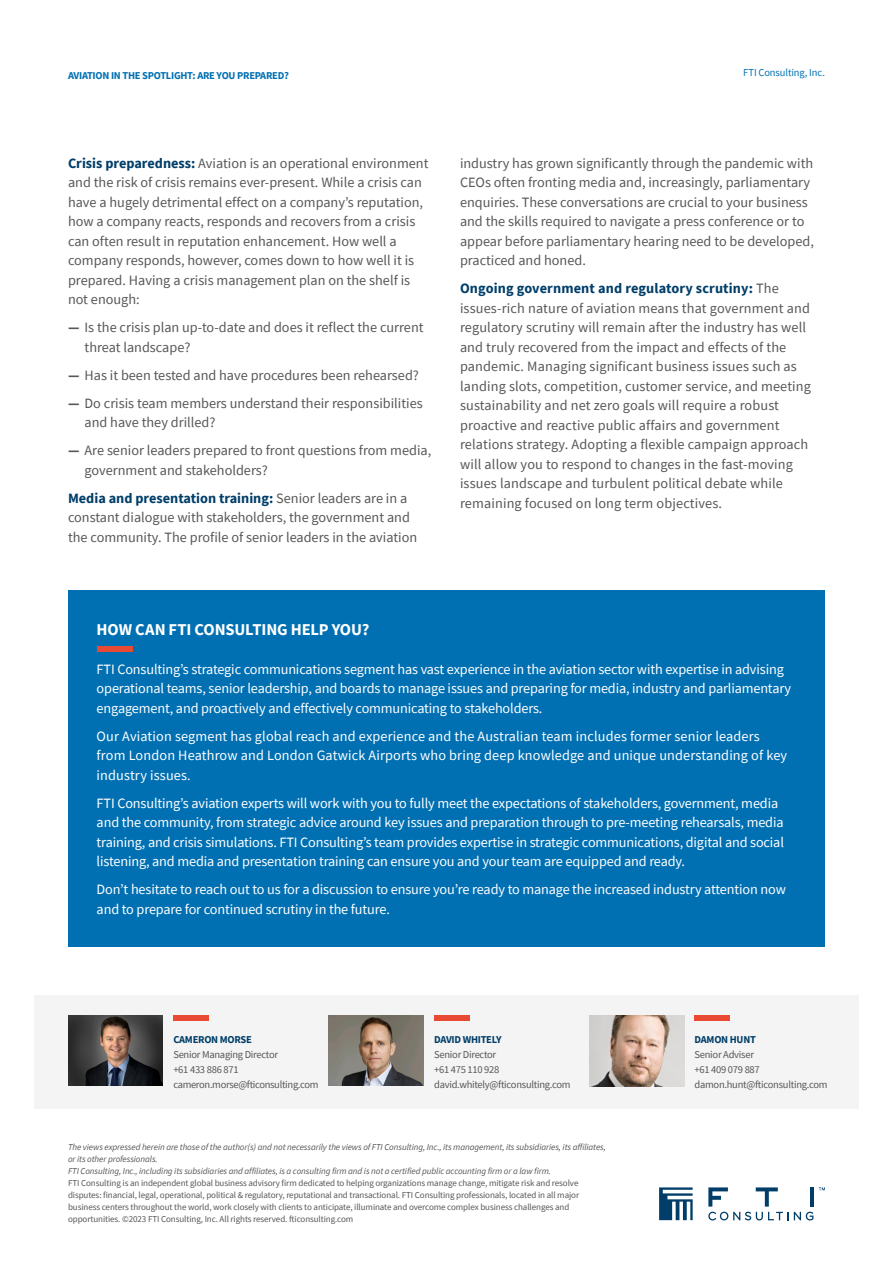
<style>
.page{position:relative;width:893px;height:1263px;background:#fff}
.page>*{position:absolute;margin:0;border:0;box-sizing:border-box;transform-origin:0 0}
.t1{font:700 16.5px "Source Sans Pro";letter-spacing:-.01em;color:#fff}
.t2{font:14.25px/19.5px "Source Sans Pro";color:#575756}
.t3{font:14.25px/19.5px "Source Sans Pro";letter-spacing:-.01em;color:#fff}
.t4{font:14.25px/19.5px "Source Sans Pro";letter-spacing:.01em;color:#fff}
.t5{font:10.5px/15px "Source Sans Pro";letter-spacing:-.025em;color:#575756}
.t6{font:700 10.5px "Source Sans Pro";letter-spacing:-.025em;color:#0070b3}
.t7{font:700 10.5px "Source Sans Pro";letter-spacing:-.025em;color:#003e69}
.t8{font:10.5px "Source Sans Pro";letter-spacing:-.01em;color:#0070b3}
.t9{font:9px/12px "Source Sans Pro";letter-spacing:-.01em;color:#575756}
.t10{font:italic 9px/12px "Source Sans Pro";letter-spacing:-.01em;color:#575756}
.s1{font-weight:700;color:#003e69}
.s2{font-weight:700}
</style>
<div class="page">
<svg style="left:659px;top:1187px;width:34px;height:33px"></svg>
<svg style="left:708px;top:1212px;width:105px;height:8px"></svg>
<svg style="left:819px;top:1187px;width:6px;height:3px"></svg>
<svg style="left:756px;top:1187px;width:22px;height:19px"></svg>
<hr style="left:810px;top:1187px;width:4px;height:19px;background:#003e69">
<svg style="left:708px;top:1187px;width:20px;height:19px"></svg>
<div style="left:34px;top:995px;width:825px;height:113px;background:#f4f4f4"></div>
<img style="left:329px;top:1015px;width:95px;height:70px">
<div style="left:68px;top:590px;width:757px;height:356px;background:#0070b3"></div>
<div style="left:97px;top:647px;width:35px;height:5px;background:#e94a34"></div>
<div style="left:173px;top:1016px;width:36px;height:5px;background:#e94a34"></div>
<div style="left:434px;top:1016px;width:36px;height:5px;background:#e94a34"></div>
<div style="left:694px;top:1016px;width:36px;height:5px;background:#e94a34"></div>
<img style="left:68px;top:1015px;width:95px;height:70px">
<img style="left:590px;top:1015px;width:94px;height:71px">
<p class="t6" style="left:68px;top:68px;width:222px">AVIATION IN THE SPOTLIGHT: ARE YOU PREPARED?</p>
<p class="t8" style="left:743px;top:66px;width:83px">FTI Consulting, Inc.</p>
<p class="t2" style="left:68px;top:153px;width:362px"><span class="s1">Crisis preparedness:</span> Aviation is an operational environment and the risk of crisis remains ever-present. While a crisis can have a hugely detrimental effect on a company’s reputation, how a company reacts, responds and recovers from a crisis can often result in reputation enhancement. How well a company responds, however, comes down to how well it is prepared. Having a crisis management plan on the shelf is not enough:</p>
<p class="t2" style="left:85px;top:318px;width:341px;text-indent:-17px"><span class="s2">—</span> Is the crisis plan up-to-date and does it reflect the current threat landscape?</p>
<p class="t2" style="left:68px;top:365px;width:352px"><span class="s2">—</span> Has it been tested and have procedures been rehearsed?</p>
<p class="t2" style="left:85px;top:393px;width:340px;text-indent:-17px"><span class="s2">—</span> Do crisis team members understand their responsibilities and have they drilled?</p>
<p class="t2" style="left:85px;top:441px;width:348px;text-indent:-17px"><span class="s2">—</span> Are senior leaders prepared to front questions from media, government and stakeholders?</p>
<p class="t2" style="left:68px;top:488px;width:351px"><span class="s1">Media and presentation training:</span> Senior leaders are in a constant dialogue with stakeholders, the government and the community. The profile of senior leaders in the aviation</p>
<p class="t2" style="left:460px;top:153px;width:355px">industry has grown significantly through the pandemic with CEOs often fronting media and, increasingly, parliamentary enquiries. These conversations are crucial to your business and the skills required to navigate a press conference or to appear before parliamentary hearing need to be developed, practiced and honed.</p>
<p class="t2" style="left:460px;top:278px;width:353px"><span class="s1">Ongoing government and regulatory scrutiny:</span> The issues-rich nature of aviation means that government and regulatory scrutiny will remain after the industry has well and truly recovered from the impact and effects of the pandemic. Managing significant business issues such as landing slots, competition, customer service, and meeting sustainability and net zero goals will require a robust proactive and reactive public affairs and government relations strategy. Adopting a flexible campaign approach will allow you to respond to changes in the fast-moving issues landscape and turbulent political debate while remaining focused on long term objectives.</p>
<p class="t1" style="left:97px;top:618px;width:274px">HOW CAN FTI CONSULTING HELP YOU?</p>
<p class="t3" style="left:97px;top:659px;width:696px">FTI Consulting’s strategic communications segment has vast experience in the aviation sector with expertise in advising operational teams, senior leadership, and boards to manage issues and preparing for media, industry and parliamentary engagement, and proactively and effectively communicating to stakeholders.</p>
<p class="t4" style="left:97px;top:726px;width:692px">Our Aviation segment has global reach and experience and the Australian team includes former senior leaders from London Heathrow and London Gatwick Airports who bring deep knowledge and unique understanding of key industry issues.</p>
<p class="t3" style="left:97px;top:793px;width:689px">FTI Consulting’s aviation experts will work with you to fully meet the expectations of stakeholders, government, media and the community, from strategic advice around key issues and preparation through to pre-meeting rehearsals, media training, and crisis simulations. FTI Consulting’s team provides expertise in strategic communications, digital and social listening, and media and presentation training can ensure you and your team are equipped and ready.</p>
<p class="t3" style="left:97px;top:880px;width:691px">Don’t hesitate to reach out to us for a discussion to ensure you’re ready to manage the increased industry attention now and to prepare for continued scrutiny in the future.</p>
<p class="t7" style="left:173px;top:1033px;width:80px">CAMERON MORSE</p>
<p class="t5" style="left:173px;top:1047px;width:147px">Senior Managing Director<br>+61 433 886 871 cameron.morse@fticonsulting.com</p>
<p class="t7" style="left:434px;top:1033px;width:69px">DAVID WHITELY</p>
<p class="t5" style="left:434px;top:1047px;width:138px">Senior Director<br>+61 475 110 928 david.whitely@fticonsulting.com</p>
<p class="t10" style="left:68px;top:1141px;width:539px">The views expressed herein are those of the author(s) and not necessarily the views of FTI Consulting, Inc., its management, its subsidiaries, its affiliates, or its other professionals.<br>FTI Consulting, Inc., including its subsidiaries and affiliates, is a consulting firm and is not a certified public accounting firm or a law firm.</p>
<p class="t9" style="left:68px;top:1177px;width:513px">FTI Consulting is an independent global business advisory firm dedicated to helping organizations manage change, mitigate risk and resolve disputes: financial, legal, operational, political &amp; regulatory, reputational and transactional. FTI Consulting professionals, located in all major business centers throughout the world, work closely with clients to anticipate, illuminate and overcome complex business challenges and opportunities. ©2023 FTI Consulting, Inc. All rights reserved. fticonsulting.com</p>
<p class="t7" style="left:694px;top:1033px;width:63px">DAMON HUNT</p>
<p class="t5" style="left:694px;top:1047px;width:135px">Senior Adviser<br>+61 409 079 887 damon.hunt@fticonsulting.com</p>
</div>
